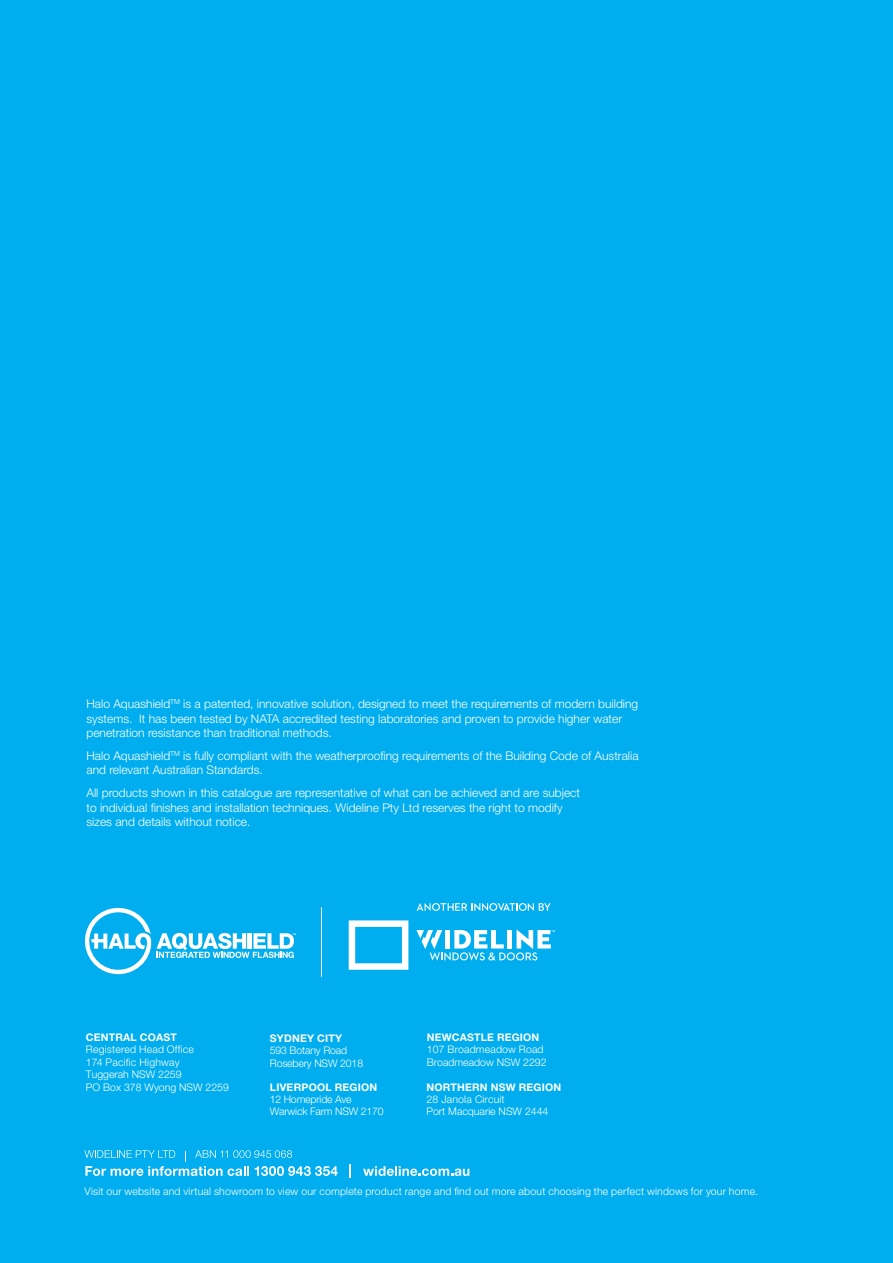
<style>
.page{position:relative;width:893px;height:1263px;background:#00aeef}
.page>*{position:absolute;margin:0;border:0;box-sizing:border-box;transform-origin:0 0}
.t1{font:300 12px/14.4px "Helvetica Neue LT Pro";color:#fff}
.t2{font:300 10.5px "Helvetica Neue";letter-spacing:.02em;color:#fff}
.t3{font:300 10.5px/12.6px "Helvetica Neue LT Pro";color:#fff}
.t4{font:700 10.5px/13.5px "Helvetica Neue";letter-spacing:.025em;color:#fff}
.t5{font:300 10.5px/12.6px "Helvetica Neue LT Pro";letter-spacing:.02em;color:#fff}
.t6{font:700 10.5px "Helvetica Neue LT Std";letter-spacing:.025em;color:#fff}
.s1{font-family:"Helvetica Neue LT Std"}
.s2{font-family:"Helvetica Neue"}
</style>
<div class="page">
<svg style="left:84px;top:1150px;width:254px;height:26px"></svg>
<svg style="left:350px;top:1164px;width:1px;height:14px"></svg>
<svg style="left:363px;top:1166px;width:106px;height:10px"></svg>
<svg style="left:85px;top:908px;width:211px;height:66px"></svg>
<svg style="left:349px;top:920px;width:59px;height:50px"></svg>
<svg style="left:416px;top:929px;width:139px;height:31px"></svg>
<svg style="left:417px;top:903px;width:134px;height:8px"></svg>
<hr style="left:321px;top:907px;width:1px;height:70px;background:#fff">
<p class="t1" style="left:86px;top:696px;width:553px">Halo Aquashield<sup>TM</sup> is a patented, innovative solution, designed to meet the requirements of modern building systems. It has been tested by NATA accredited testing laboratories and proven to provide higher water penetration resistance than traditional methods.</p>
<p class="t1" style="left:86px;top:748px;width:554px">Halo Aquashield<sup>TM</sup> is fully compliant with the weatherproofing requirements of the Building Code of Australia and relevant Australian Standards.</p>
<p class="t1" style="left:86px;top:785px;width:495px">All products shown in this catalogue are representative of what can be achieved and are subject to individual finishes and installation techniques. Wideline Pty Ltd reserves the right to modify sizes and details without notice.</p>
<p class="t4" style="left:145px;top:699px;width:340px">Wideline is proud to announce that it is a founding member of the<br>Australian Window Association (AWA).</p>
<p class="t2" style="left:145px;top:749px;width:427px">that meet – if not exceed – stringent safety and structural standards. From material selection</p>
<p class="t2" style="left:145px;top:798px;width:432px">The AWA label on each and every Wideline product means that you can be confident that our</p>
<p class="t4" style="left:86px;top:1030px;width:92px">CENTRAL COAST</p>
<p class="t5" style="left:86px;top:1043px;width:144px">Registered Head Office<br>174 Pacific Highway<br>Tuggerah NSW 2259<br>PO Box 378 Wyong NSW 2259</p>
<p class="t4" style="left:270px;top:1031px;width:74px">SYDNEY <span class="s1">CITY</span></p>
<p class="t3" style="left:270px;top:1043px;width:95px;line-height:13px">593 Botany Road<br>Rosebery NSW 2018</p>
<p class="t6" style="left:270px;top:1081px;width:109px">LIVERPOOL REGION</p>
<p class="t3" style="left:270px;top:1092px;width:115px;line-height:12.1px">12 Homepride Ave<br>Warwick Farm NSW 2170</p>
<p class="t4" style="left:427px;top:1030px;width:114px">NEWCASTLE REGION</p>
<p class="t3" style="left:427px;top:1043px;width:121px">107 Broadmeadow Road<br>Broadmeadow NSW 2292</p>
<p class="t6" style="left:426px;top:1081px;width:136px">NORTHERN NSW <span class="s2">REGION</span></p>
<p class="t3" style="left:426px;top:1093px;width:123px;line-height:11.6px">28 Janola Circuit<br>Port Macquarie NSW 2444</p>
<p class="t2" style="left:84px;top:1185px;width:675px">Visit our website and virtual showroom to view our complete product range and find out more about choosing the perfect windows for your home.</p>
</div>
